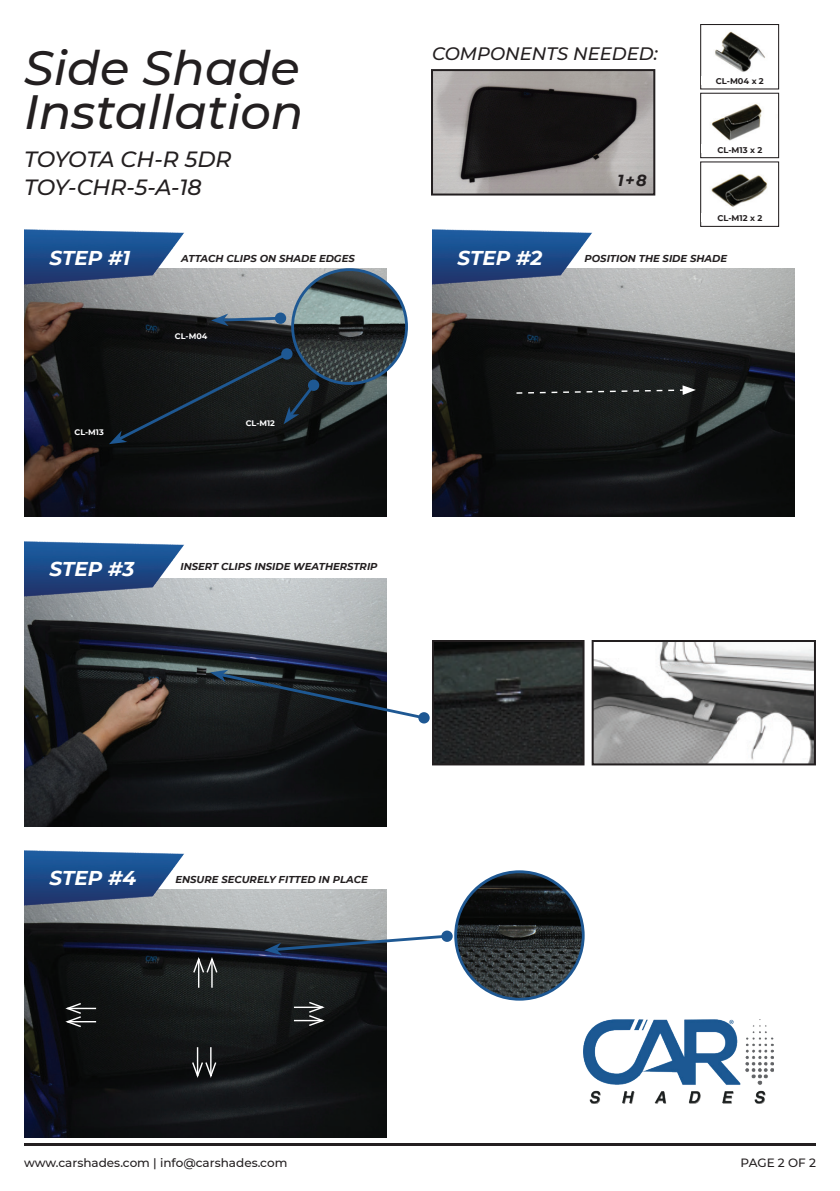
<style>
.page{position:relative;width:840px;height:1191px;background:#fff}
.page>*{position:absolute;margin:0;border:0;box-sizing:border-box;transform-origin:0 0}
.t1{font:italic 500 48px/44px "Montserrat";color:#231f20}
.t2{font:italic 500 22px/28px "Montserrat";letter-spacing:-.01em;color:#231f20}
.t3{font:italic 700 20px "Montserrat";color:#fff}
.t4{font:italic 500 18px "Montserrat";color:#231f20}
.t5{font:italic 700 16px "Montserrat";color:#231f20}
.t6{font:500 12px "Montserrat";color:#231f20}
.t7{font:italic 700 10px "Montserrat";color:#231f20}
.t8{font:700 8.2px "Montserrat";color:#231f20}
.t9{font:700 8px "Montserrat";color:#fff}
</style>
<div class="page">
<img style="left:24px;top:268px;width:362px;height:248px">
<img style="left:432px;top:268px;width:362px;height:248px">
<img style="left:24px;top:579px;width:362px;height:247px">
<img style="left:24px;top:889px;width:362px;height:248px">
<img style="left:24px;top:229px;width:160px;height:61px">
<img style="left:432px;top:229px;width:160px;height:61px">
<img style="left:24px;top:541px;width:160px;height:60px">
<img style="left:24px;top:850px;width:160px;height:60px">
<img style="left:701px;top:26px;width:64px;height:61px">
<div style="left:699px;top:24px;width:79px;height:65px;border:1px solid #231f20"></div>
<img style="left:701px;top:95px;width:61px;height:61px">
<div style="left:699px;top:93px;width:79px;height:65px;border:1px solid #231f20"></div>
<img style="left:701px;top:163px;width:66px;height:62px">
<div style="left:699px;top:161px;width:79px;height:66px;border:1px solid #231f20"></div>
<img style="left:435px;top:643px;width:146px;height:119px">
<div style="left:432px;top:640px;width:152px;height:125px;border:2px solid #231f20"></div>
<img style="left:434px;top:72px;width:218px;height:120px">
<div style="left:431px;top:69px;width:224px;height:126px;border:2px solid #231f20"></div>
<img style="left:594px;top:643px;width:218px;height:119px">
<div style="left:591px;top:640px;width:224px;height:125px;border:2px solid #231f20"></div>
<hr style="left:24px;top:1143px;width:791px;height:2px;background:#231f20">
<svg style="left:264px;top:933px;width:186px;height:22px"></svg>
<div style="left:441px;top:930px;width:11px;height:12px;background:#1e5893;border-radius:50%"></div>
<div style="left:308px;top:379px;width:11px;height:12px;background:#1e5893;border-radius:50%"></div>
<svg style="left:514px;top:385px;width:181px;height:10px"></svg>
<img style="left:455px;top:871px;width:128px;height:128px;border-radius:64px">
<div style="left:454px;top:870px;width:130px;height:130px;border:3px solid #1e5893;border-radius:50%"></div>
<img style="left:292px;top:270px;width:114px;height:113px;border-radius:57px">
<div style="left:291px;top:268px;width:117px;height:117px;border:3px solid #1e5893;border-radius:50%"></div>
<div style="left:701px;top:76px;width:76px;height:8px;background:#fff"></div>
<div style="left:701px;top:144px;width:76px;height:9px;background:#fff"></div>
<div style="left:701px;top:213px;width:76px;height:9px;background:#fff"></div>
<svg style="left:210px;top:670px;width:217px;height:51px"></svg>
<div style="left:418px;top:712px;width:11px;height:11px;background:#1e5893;border-radius:50%"></div>
<hr style="left:294px;top:1006px;width:28px;height:2px;background:#fff">
<svg style="left:192px;top:955px;width:26px;height:32px"></svg>
<hr style="left:294px;top:1019px;width:28px;height:2px;background:#fff">
<svg style="left:307px;top:1000px;width:19px;height:27px"></svg>
<svg style="left:63px;top:1001px;width:33px;height:27px"></svg>
<svg style="left:191px;top:1047px;width:26px;height:33px"></svg>
<img style="left:583px;top:1019px;width:189px;height:85px">
<svg style="left:211px;top:313px;width:72px;height:13px"></svg>
<div style="left:275px;top:312px;width:11px;height:12px;background:#1e5893;border-radius:50%"></div>
<svg style="left:109px;top:350px;width:208px;height:94px"></svg>
<div style="left:281px;top:348px;width:11px;height:11px;background:#1e5893;border-radius:50%"></div>
<h1 class="t1" style="left:24px;top:44px;width:281px">Side Shade<br>Installation</h1>
<h2 class="t2" style="left:24px;top:145px;width:209px">TOYOTA CH-R 5DR<br>TOY-CHR-5-A-18</h2>
<h3 class="t4" style="left:432px;top:41px;width:227px">COMPONENTS NEEDED:</h3>
<h3 class="t5" style="left:617px;top:169px;width:31px">1 + 8</h3>
<p class="t8" style="left:715px;top:75px;width:50px">CL-M04 x 2</p>
<p class="t8" style="left:717px;top:144px;width:46px">CL-M13 x 2</p>
<p class="t8" style="left:717px;top:212px;width:46px">CL-M12 x 2</p>
<h3 class="t3" style="left:49px;top:243px;width:82px">STEP #1</h3>
<h3 class="t3" style="left:457px;top:243px;width:86px">STEP #2</h3>
<p class="t7" style="left:181px;top:251px;width:175px">ATTACH CLIPS ON SHADE EDGES</p>
<p class="t9" style="left:74px;top:426px;width:31px">CL-M13</p>
<p class="t9" style="left:175px;top:330px;width:34px">CL-M04</p>
<p class="t9" style="left:245px;top:417px;width:31px">CL-M12</p>
<p class="t7" style="left:584px;top:251px;width:144px">POSITION THE SIDE SHADE</p>
<h3 class="t3" style="left:49px;top:554px;width:86px">STEP #3</h3>
<p class="t7" style="left:180px;top:559px;width:198px">INSERT CLIPS INSIDE WEATHERSTRIP</p>
<h3 class="t3" style="left:49px;top:863px;width:88px">STEP #4</h3>
<p class="t7" style="left:175px;top:872px;width:194px">ENSURE SECURELY FITTED IN PLACE</p>
<p class="t6" style="left:24px;top:1153px;width:265px">www.carshades.com | info@carshades.com</p>
<p class="t6" style="left:740px;top:1153px;width:77px">PAGE 2 OF 2</p>
</div>
